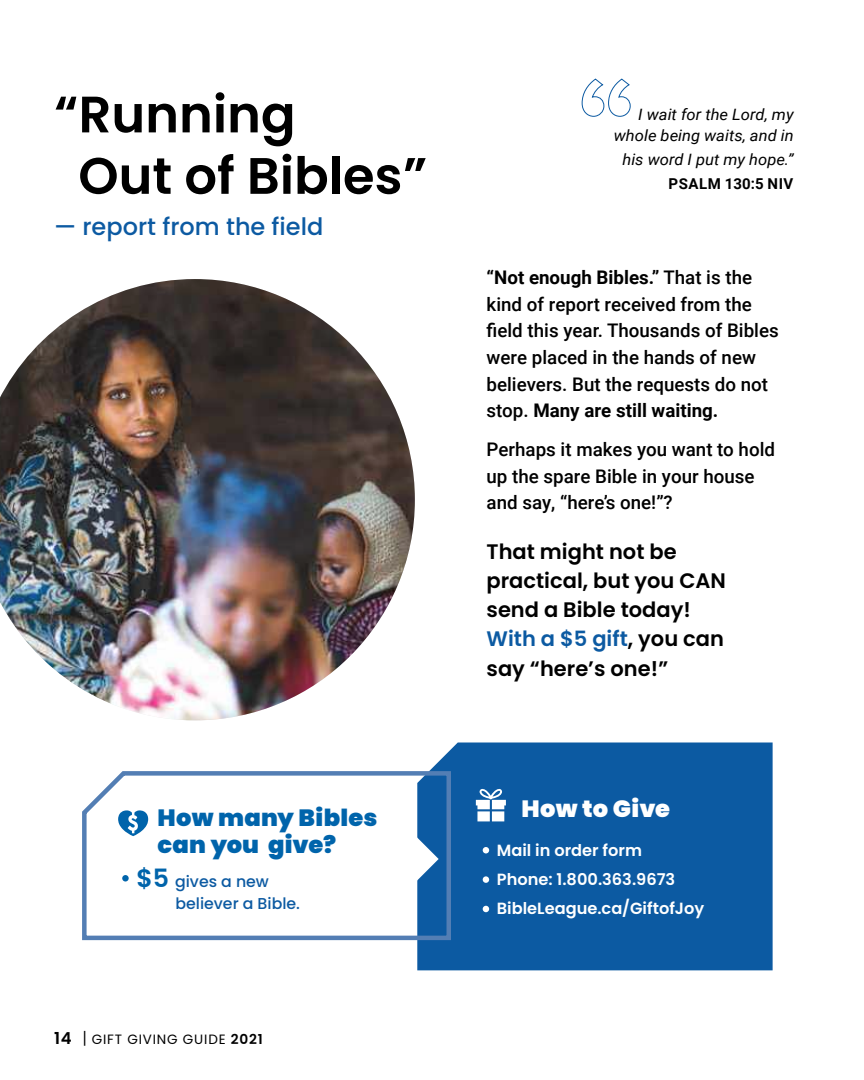
<style>
.page{position:relative;width:864px;height:1080px;background:#fff}
.page>*{position:absolute;margin:0;border:0;box-sizing:border-box;transform-origin:0 0}
.t1{font:600 51.15px/61.3px "Poppins";color:#000}
.t2{font:500 24px "Poppins";color:#0c5aa2}
.t3{font:900 23.55px/26.5px "Poppins";letter-spacing:.01em;color:#0064ab}
.t4{font:900 23.55px "Poppins";letter-spacing:.005em;color:#fff}
.t5{font:600 21px/29.2px "Poppins";color:#000}
.t6{font:500 18.75px/26.5px "Roboto";color:#000}
.t7{font:600 16.2px/29.4px "Poppins";color:#fff}
.t8{font:500 15.75px/21.9px "Poppins";color:#0c5aa2}
.t9{font:italic 15.6px/21px "Roboto";color:#000;text-align:right;scale:1.05 1}
.t10{font:700 15px "Roboto";letter-spacing:.035em;color:#000}
.t11{font:13.5px "Poppins";letter-spacing:.06em;color:#000}
.s1{font-weight:600;font-size:25.2px;color:#0064ab}
.s2{font-weight:600;font-size:16.5px}
.s3{font-size:16.5px}
.s4{font-weight:600;font-size:13.65px}
.s5{font-weight:700}
.s6{color:#0c5aa2}
</style>
<div class="page">
<svg style="left:581px;top:78px;width:50px;height:39px"></svg>
<div style="left:417px;top:742px;width:356px;height:228px;background:#0c5aa2"></div>
<svg style="left:483px;top:847px;width:6px;height:6px"></svg>
<div style="left:483px;top:876px;width:6px;height:7px;background:#fff;border-radius:50%"></div>
<svg style="left:483px;top:906px;width:6px;height:6px"></svg>
<svg style="left:476px;top:788px;width:30px;height:33px"></svg>
<svg style="left:82px;top:767px;width:371px;height:175px"></svg>
<svg style="left:394px;top:836px;width:45px;height:45px"></svg>
<img style="left:0;top:279px;width:415px;height:441px">
<h1 class="t1" style="left:78px;top:84px;width:350px;text-indent:-24px">“Running<br>Out of Bibles”</h1>
<p class="t2" style="left:54px;top:212px;width:271px">— report from the field</p>
<p class="t3" style="left:158px;top:805px;width:221px">How many Bibles can you give?</p>
<p class="t8" style="left:175px;top:870px;width:126px;text-indent:-39px"><span class="s1">$5</span> gives a new believer a Bible.</p>
<p class="t11" style="left:54px;top:1031px;width:210px"><span class="s2">14</span> <span class="s3">|</span> GIFT GIVING GUIDE <span class="s4">2021</span></p>
<p class="t9" style="left:614px;top:103px;width:173px">I wait for the Lord, my whole being waits, and in</p>
<p class="t9" style="left:622px;top:148px;width:165px">his word I put my hope.”</p>
<p class="t10" style="left:669px;top:173px;width:126px">PSALM 130:5 NIV</p>
<p class="t6" style="left:487px;top:264px;width:294px"><span class="s5">“Not enough Bibles.”</span> That is the kind of report received from the field this year. Thousands of Bibles were placed in the hands of new believers. But the requests do not stop. <span class="s5">Many are still waiting.</span></p>
<p class="t6" style="left:487px;top:435px;width:290px">Perhaps it makes you want to hold up the spare Bible in your house and say, “here’s one!”?</p>
<p class="t5" style="left:487px;top:537px;width:241px">That might not be practical, but you CAN send a Bible today!<br><span class="s6">With a $5 gift</span>, you can say “here’s one!”</p>
<p class="t4" style="left:522px;top:795px;width:150px">How to Give</p>
<p class="t7" style="left:497px;top:835px;width:209px">Mail in order form<br>Phone: 1.800.363.9673<br>BibleLeague.ca/GiftofJoy</p>
</div>
